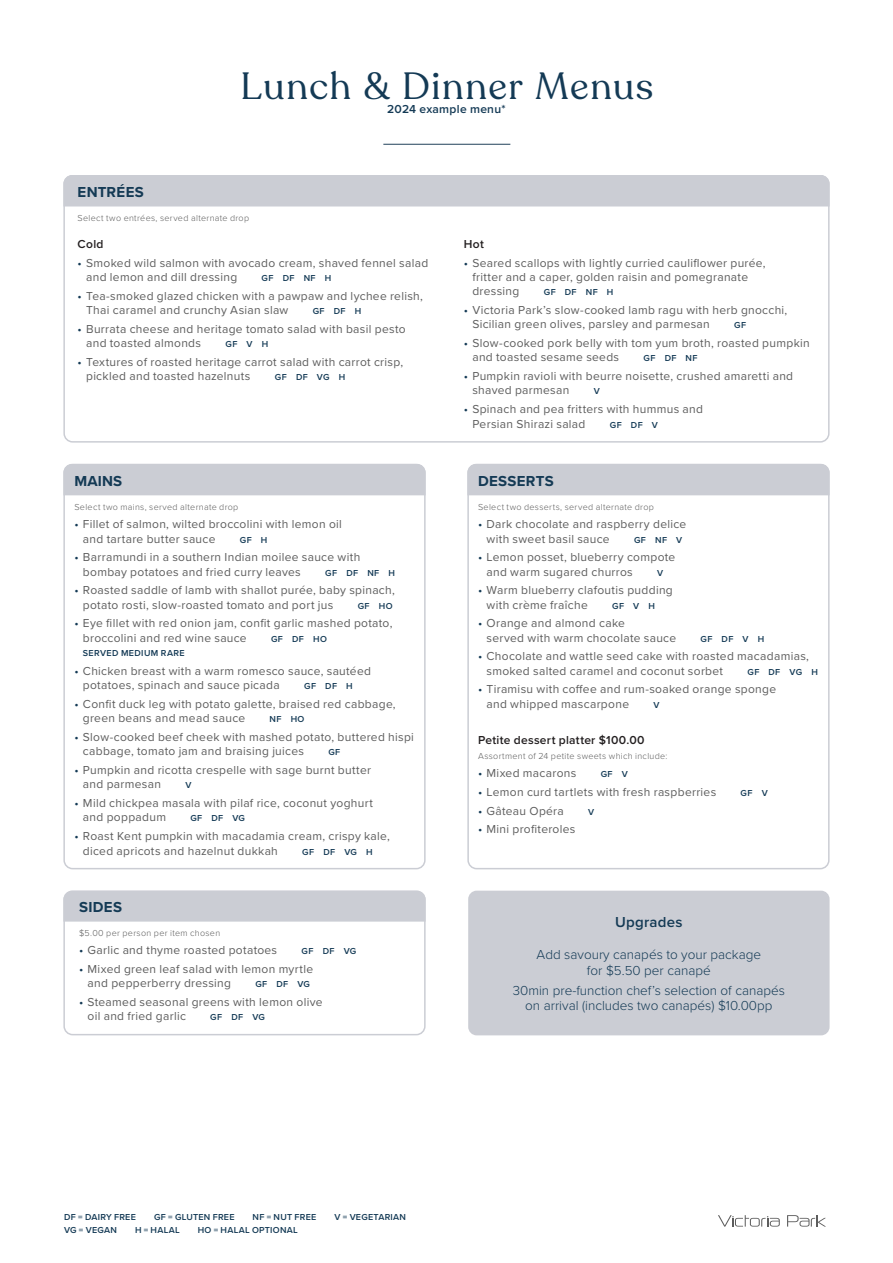
<style>
.page{position:relative;width:893px;height:1263px;background:#fff}
.page>*{position:absolute;margin:0;border:0;box-sizing:border-box;transform-origin:0 0}
.t1{font:37.5px "Recoleta";letter-spacing:.04em;color:#143a55}
.t2{font:700 15px "Proxima Nova";letter-spacing:.02em;color:#143a55}
.t3{font:600 15px "Proxima Nova";letter-spacing:.015em;color:#143a55}
.t4{font:300 13.5px/15.8px "Proxima Nova";color:#143a55;text-align:center}
.t5{font:12px/14.4px "Proxima Nova";letter-spacing:.025em;color:#5d5d5d}
.t6{font:600 12px "Proxima Nova";letter-spacing:.025em;color:#231f20}
.t7{font:600 12px "Proxima Nova";letter-spacing:.02em;color:#143a55}
.t8{font:600 9px "Proxima Nova";letter-spacing:.04em;color:#143a55}
.t9{font:300 9px "Proxima Nova";letter-spacing:.035em;color:#5d5d5d}
.s1{color:#143a55}
</style>
<div class="page">
<svg style="left:718px;top:1215px;width:62px;height:12px"></svg>
<svg style="left:787px;top:1215px;width:39px;height:11px"></svg>
<hr style="left:383px;top:144px;width:127px;height:1px;background:#21405a">
<div style="left:468px;top:891px;width:362px;height:144px;background:#cbcdd4;border-radius:8px"></div>
<div style="left:66px;top:178px;width:761px;height:28px;background:#cbcdd4"></div>
<div style="left:63px;top:175px;width:767px;height:268px;border:2px solid #cbcdd4;border-radius:9px"></div>
<div style="left:66px;top:464px;width:357px;height:31px;background:#cbcdd4"></div>
<div style="left:63px;top:464px;width:363px;height:405px;border:2px solid #cbcdd4;border-radius:9px"></div>
<div style="left:470px;top:464px;width:357px;height:31px;background:#cbcdd4"></div>
<div style="left:467px;top:464px;width:363px;height:405px;border:2px solid #cbcdd4;border-radius:9px"></div>
<div style="left:64px;top:891px;width:361px;height:30px;background:#cbcdd4"></div>
<div style="left:63px;top:891px;width:363px;height:144px;border:2px solid #cbcdd4;border-radius:9px"></div>
<h1 class="t1" style="left:240px;top:63px;width:414px">Lunch &amp; Dinner Menus</h1>
<p class="t7" style="left:387px;top:100px;width:120px">2024 example menu*</p>
<p class="t2" style="left:78px;top:181px;width:68px">ENTRÉES</p>
<p class="t9" style="left:78px;top:211px;width:173px">Select two entrées, served alternate drop</p>
<p class="t6" style="left:78px;top:235px;width:27px">Cold</p>
<p class="t5" style="left:86px;top:255px;width:344px;text-indent:-9px"><span class="s1">•</span> Smoked wild salmon with avocado cream, shaved fennel salad and lemon and dill dressing</p>
<p class="t8" style="left:262px;top:271px;width:71px">GF DF NF H</p>
<p class="t5" style="left:86px;top:288px;width:338px;text-indent:-9px"><span class="s1">•</span> Tea-smoked glazed chicken with a pawpaw and lychee relish,<br>Thai caramel and crunchy Asian slaw</p>
<p class="t8" style="left:313px;top:304px;width:50px">GF DF H</p>
<p class="t5" style="left:86px;top:321px;width:321px;text-indent:-9px"><span class="s1">•</span> Burrata cheese and heritage tomato salad with basil pesto and toasted almonds</p>
<p class="t8" style="left:225px;top:337px;width:44px">GF V H</p>
<p class="t5" style="left:86px;top:354px;width:319px;text-indent:-9px"><span class="s1">•</span> Textures of roasted heritage carrot salad with carrot crisp, pickled and toasted hazelnuts</p>
<p class="t8" style="left:275px;top:370px;width:72px">GF DF VG H</p>
<p class="t2" style="left:74px;top:470px;width:49px">MAINS</p>
<p class="t9" style="left:74px;top:500px;width:166px">Select two mains, served alternate drop</p>
<p class="t5" style="left:83px;top:516px;width:261px;text-indent:-9px"><span class="s1">•</span> Fillet of salmon, wilted broccolini with lemon oil and tartare butter sauce</p>
<p class="t8" style="left:240px;top:533px;width:29px">GF H</p>
<p class="t5" style="left:83px;top:549px;width:279px;text-indent:-9px"><span class="s1">•</span> Barramundi in a southern Indian moilee sauce with bombay potatoes and fried curry leaves</p>
<p class="t8" style="left:325px;top:566px;width:71px">GF DF NF H</p>
<p class="t5" style="left:83px;top:583px;width:313px;text-indent:-9px"><span class="s1">•</span> Roasted saddle of lamb with shallot purée, baby spinach, potato rosti, slow-roasted tomato and port jus</p>
<p class="t8" style="left:358px;top:599px;width:36px">GF HO</p>
<p class="t5" style="left:83px;top:616px;width:311px;text-indent:-9px"><span class="s1">•</span> Eye fillet with red onion jam, confit garlic mashed potato, broccolini and red wine sauce</p>
<p class="t8" style="left:271px;top:632px;width:57px">GF DF HO</p>
<p class="t8" style="left:83px;top:646px;width:103px">SERVED MEDIUM RARE</p>
<p class="t5" style="left:83px;top:663px;width:290px;text-indent:-9px"><span class="s1">•</span> Chicken breast with a warm romesco sauce, sautéed potatoes, spinach and sauce picada</p>
<p class="t8" style="left:304px;top:679px;width:50px">GF DF H</p>
<p class="t5" style="left:83px;top:696px;width:314px;text-indent:-9px"><span class="s1">•</span> Confit duck leg with potato galette, braised red cabbage, green beans and mead sauce</p>
<p class="t8" style="left:270px;top:712px;width:36px">NF HO</p>
<p class="t5" style="left:83px;top:729px;width:333px;text-indent:-9px"><span class="s1">•</span> Slow-cooked beef cheek with mashed potato, buttered hispi cabbage, tomato jam and braising juices</p>
<p class="t8" style="left:328px;top:746px;width:13px">GF</p>
<p class="t5" style="left:83px;top:762px;width:290px;text-indent:-9px"><span class="s1">•</span> Pumpkin and ricotta crespelle with sage burnt butter and parmesan</p>
<p class="t8" style="left:185px;top:779px;width:8px">V</p>
<p class="t5" style="left:83px;top:795px;width:292px;text-indent:-9px"><span class="s1">•</span> Mild chickpea masala with pilaf rice, coconut yoghurt and poppadum</p>
<p class="t8" style="left:190px;top:812px;width:56px">GF DF VG</p>
<p class="t5" style="left:83px;top:828px;width:309px;text-indent:-9px"><span class="s1">•</span> Roast Kent pumpkin with macadamia cream, crispy kale, diced apricots and hazelnut dukkah</p>
<p class="t8" style="left:302px;top:845px;width:72px">GF DF VG H</p>
<p class="t2" style="left:79px;top:896px;width:45px">SIDES</p>
<p class="t9" style="left:79px;top:926px;width:143px">$5.00 per person per item chosen</p>
<p class="t5" style="left:79px;top:943px;width:200px"><span class="s1">•</span> Garlic and thyme roasted potatoes</p>
<p class="t8" style="left:302px;top:945px;width:56px">GF DF VG</p>
<p class="t5" style="left:88px;top:961px;width:227px;text-indent:-9px"><span class="s1">•</span> Mixed green leaf salad with lemon myrtle and pepperberry dressing</p>
<p class="t8" style="left:255px;top:978px;width:56px">GF DF VG</p>
<p class="t5" style="left:88px;top:994px;width:237px;text-indent:-9px"><span class="s1">•</span> Steamed seasonal greens with lemon olive oil and fried garlic</p>
<p class="t8" style="left:210px;top:1011px;width:56px">GF DF VG</p>
<p class="t6" style="left:464px;top:235px;width:22px">Hot</p>
<p class="t5" style="left:472px;top:255px;width:295px;text-indent:-9px"><span class="s1">•</span> Seared scallops with lightly curried cauliflower purée, fritter and a caper, golden raisin and pomegranate dressing</p>
<p class="t8" style="left:544px;top:286px;width:71px">GF DF NF H</p>
<p class="t5" style="left:472px;top:302px;width:316px;text-indent:-9px"><span class="s1">•</span> Victoria Park’s slow-cooked lamb ragu with herb gnocchi,<br>Sicilian green olives, parsley and parmesan</p>
<p class="t8" style="left:734px;top:319px;width:13px">GF</p>
<p class="t5" style="left:472px;top:335px;width:339px;text-indent:-9px"><span class="s1">•</span> Slow-cooked pork belly with tom yum broth, roasted pumpkin and toasted sesame seeds</p>
<p class="t8" style="left:644px;top:352px;width:56px">GF DF NF</p>
<p class="t5" style="left:472px;top:368px;width:322px;text-indent:-9px"><span class="s1">•</span> Pumpkin ravioli with beurre noisette, crushed amaretti and shaved parmesan</p>
<p class="t8" style="left:594px;top:385px;width:8px">V</p>
<p class="t5" style="left:472px;top:401px;width:232px;text-indent:-9px"><span class="s1">•</span> Spinach and pea fritters with hummus and<br>Persian Shirazi salad</p>
<p class="t8" style="left:610px;top:418px;width:50px">GF DF V</p>
<p class="t2" style="left:478px;top:470px;width:77px">DESSERTS</p>
<p class="t9" style="left:478px;top:500px;width:177px">Select two desserts, served alternate drop</p>
<p class="t5" style="left:486px;top:516px;width:201px;text-indent:-9px"><span class="s1">•</span> Dark chocolate and raspberry delice with sweet basil sauce</p>
<p class="t8" style="left:634px;top:533px;width:50px">GF NF V</p>
<p class="t5" style="left:486px;top:549px;width:190px;text-indent:-9px"><span class="s1">•</span> Lemon posset, blueberry compote and warm sugared churros</p>
<p class="t8" style="left:657px;top:566px;width:8px">V</p>
<p class="t5" style="left:486px;top:583px;width:188px;text-indent:-9px"><span class="s1">•</span> Warm blueberry clafoutis pudding with crème fraîche</p>
<p class="t8" style="left:612px;top:599px;width:44px">GF V H</p>
<p class="t5" style="left:486px;top:616px;width:191px;text-indent:-9px"><span class="s1">•</span> Orange and almond cake<br>served with warm chocolate sauce</p>
<p class="t8" style="left:700px;top:632px;width:65px">GF DF V H</p>
<p class="t5" style="left:486px;top:649px;width:324px;text-indent:-9px"><span class="s1">•</span> Chocolate and wattle seed cake with roasted macadamias, smoked salted caramel and coconut sorbet</p>
<p class="t8" style="left:747px;top:665px;width:72px">GF DF VG H</p>
<p class="t5" style="left:486px;top:682px;width:291px;text-indent:-9px"><span class="s1">•</span> Tiramisu with coffee and rum-soaked orange sponge and whipped mascarpone</p>
<p class="t8" style="left:653px;top:698px;width:8px">V</p>
<p class="t6" style="left:478px;top:731px;width:168px">Petite dessert platter $100.00</p>
<p class="t9" style="left:478px;top:749px;width:191px">Assortment of 24 petite sweets which include:</p>
<p class="t5" style="left:478px;top:765px;width:100px"><span class="s1">•</span> Mixed macarons</p>
<p class="t8" style="left:601px;top:767px;width:29px">GF V</p>
<p class="t5" style="left:478px;top:784px;width:240px"><span class="s1">•</span> Lemon curd tartlets with fresh raspberries</p>
<p class="t8" style="left:741px;top:786px;width:29px">GF V</p>
<p class="t5" style="left:478px;top:803px;width:87px"><span class="s1">•</span> Gâteau Opéra</p>
<p class="t8" style="left:588px;top:805px;width:8px">V</p>
<p class="t5" style="left:478px;top:821px;width:99px"><span class="s1">•</span> Mini profiteroles</p>
<p class="t3" style="left:615px;top:911px;width:69px">Upgrades</p>
<p class="t4" style="left:537px;top:946px;width:226px">Add savoury canapés to your package for $5.50 per canapé</p>
<p class="t4" style="left:513px;top:981px;width:274px">30min pre-function chef’s selection of canapés on arrival (includes two canapés) $10.00pp</p>
<p class="t8" style="left:64px;top:1210px;width:73px">DF = DAIRY FREE</p>
<p class="t8" style="left:154px;top:1210px;width:82px">GF = GLUTEN FREE</p>
<p class="t8" style="left:253px;top:1210px;width:65px">NF = NUT FREE</p>
<p class="t8" style="left:334px;top:1210px;width:73px">V = VEGETARIAN</p>
<p class="t8" style="left:64px;top:1224px;width:54px">VG = VEGAN</p>
<p class="t8" style="left:135px;top:1224px;width:46px">H = HALAL</p>
<p class="t8" style="left:198px;top:1224px;width:101px">HO = HALAL OPTIONAL</p>
</div>
